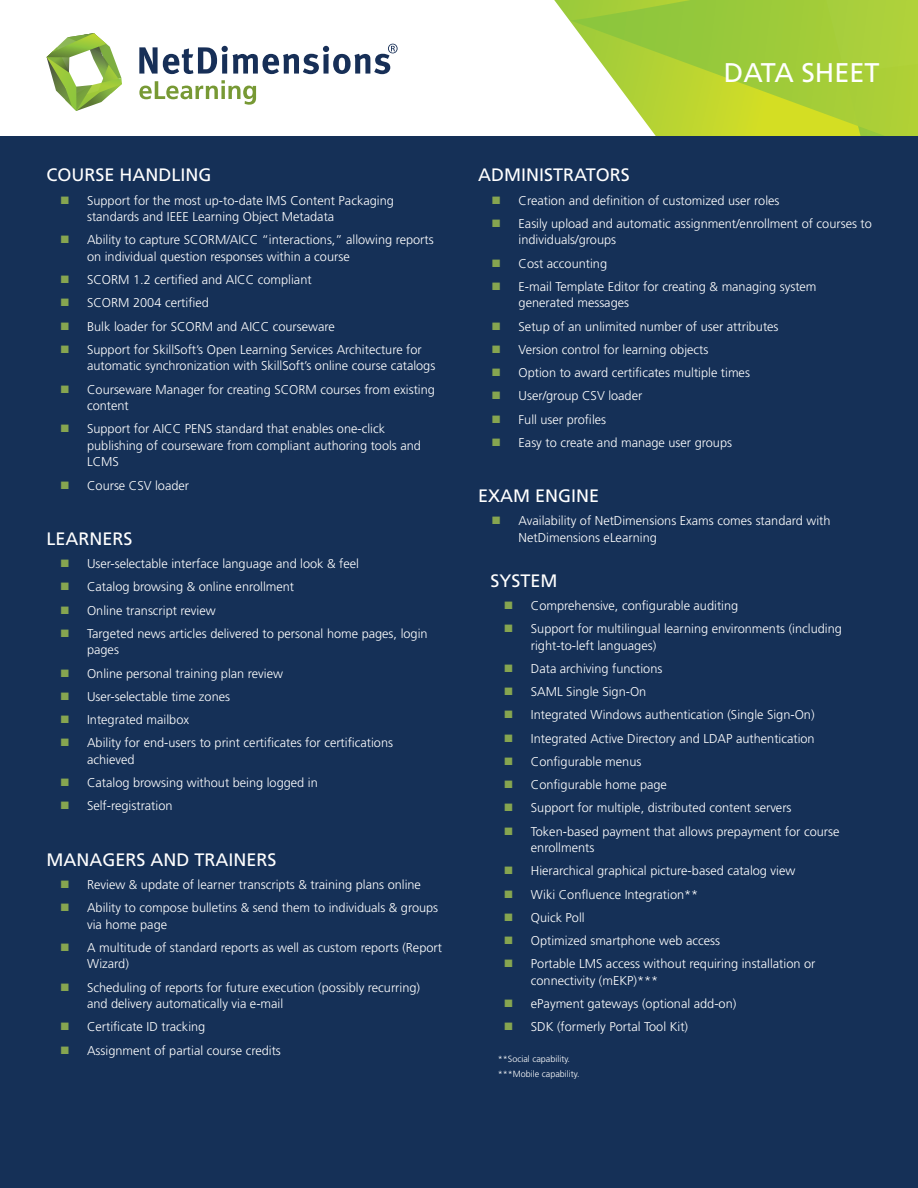
<style>
.page{position:relative;width:918px;height:1188px;background:#fff}
.page>*{position:absolute;margin:0;border:0;box-sizing:border-box;transform-origin:0 0}
.t1{font:27px "Frutiger LT Std";color:#fff}
.t2{font:18px "Frutiger LT Std";color:#fff}
.bullets_green{font:300 12.75px/16.5px "Frutiger LT Std";color:#fff}
.body{font:300 9px/15px "Frutiger LT Std";color:#fff}
</style>
<div class="page">
<svg style="left:570px;top:0;width:348px;height:137px;background:#b2d34b"></svg>
<div style="left:0;top:137px;width:918px;height:1051px;background:#153057"></div>
<svg style="left:139px;top:80px;width:117px;height:25px"></svg>
<svg style="left:47px;top:33px;width:75px;height:78px"></svg>
<svg style="left:139px;top:44px;width:259px;height:30px"></svg>
<p class="t2" style="left:47px;top:164px;width:166px">COURSE HANDLING</p>
<p class="bullets_green" style="left:87px;top:192px;width:308px">Support for the most up-to-date IMS Content Packaging standards and IEEE Learning Object Metadata</p>
<p class="bullets_green" style="left:87px;top:232px;width:348px">Ability to capture SCORM/AICC “interactions,” allowing reports on individual question responses within a course</p>
<p class="bullets_green" style="left:87px;top:272px;width:226px">SCORM 1.2 certified and AICC compliant</p>
<p class="bullets_green" style="left:87px;top:295px;width:123px">SCORM 2004 certified</p>
<p class="bullets_green" style="left:87px;top:318px;width:249px">Bulk loader for SCORM and AICC courseware</p>
<p class="bullets_green" style="left:87px;top:341px;width:350px">Support for SkillSoft’s Open Learning Services Architecture for automatic synchronization with SkillSoft’s online course catalogs</p>
<p class="bullets_green" style="left:87px;top:381px;width:349px">Courseware Manager for creating SCORM courses from existing content</p>
<p class="bullets_green" style="left:87px;top:421px;width:335px">Support for AICC PENS standard that enables one-click publishing of courseware from compliant authoring tools and<br>LCMS</p>
<p class="bullets_green" style="left:87px;top:477px;width:104px">Course CSV loader</p>
<p class="t2" style="left:47px;top:528px;width:88px">LEARNERS</p>
<p class="bullets_green" style="left:87px;top:556px;width:274px">User-selectable interface language and look &amp; feel</p>
<p class="bullets_green" style="left:87px;top:579px;width:209px">Catalog browsing &amp; online enrollment</p>
<p class="bullets_green" style="left:87px;top:602px;width:130px">Online transcript review</p>
<p class="bullets_green" style="left:87px;top:625px;width:342px">Targeted news articles delivered to personal home pages, login pages</p>
<p class="bullets_green" style="left:87px;top:665px;width:198px">Online personal training plan review</p>
<p class="bullets_green" style="left:87px;top:688px;width:145px">User-selectable time zones</p>
<p class="bullets_green" style="left:87px;top:712px;width:103px">Integrated mailbox</p>
<p class="bullets_green" style="left:87px;top:735px;width:307px">Ability for end-users to print certificates for certifications achieved</p>
<p class="bullets_green" style="left:87px;top:775px;width:232px">Catalog browsing without being logged in</p>
<p class="bullets_green" style="left:87px;top:798px;width:87px">Self-registration</p>
<p class="t2" style="left:47px;top:849px;width:231px">MANAGERS AND TRAINERS</p>
<p class="bullets_green" style="left:87px;top:877px;width:335px">Review &amp; update of learner transcripts &amp; training plans online</p>
<p class="bullets_green" style="left:87px;top:900px;width:353px">Ability to compose bulletins &amp; send them to individuals &amp; groups via home page</p>
<p class="bullets_green" style="left:87px;top:940px;width:356px">A multitude of standard reports as well as custom reports (Report<br>Wizard)</p>
<p class="bullets_green" style="left:87px;top:979px;width:334px">Scheduling of reports for future execution (possibly recurring) and delivery automatically via e-mail</p>
<p class="bullets_green" style="left:87px;top:1019px;width:120px">Certificate ID tracking</p>
<p class="bullets_green" style="left:87px;top:1042px;width:195px">Assignment of partial course credits</p>
<p class="t1" style="left:724px;top:57px;width:157px">DATA SHEET</p>
<p class="t2" style="left:478px;top:164px;width:153px">ADMINISTRATORS</p>
<p class="bullets_green" style="left:519px;top:192px;width:262px">Creation and definition of customized user roles</p>
<p class="bullets_green" style="left:519px;top:215px;width:355px">Easily upload and automatic assignment/enrollment of courses to individuals/groups</p>
<p class="bullets_green" style="left:519px;top:255px;width:90px">Cost accounting</p>
<p class="bullets_green" style="left:519px;top:278px;width:299px">E-mail Template Editor for creating &amp; managing system generated messages</p>
<p class="bullets_green" style="left:519px;top:318px;width:261px">Setup of an unlimited number of user attributes</p>
<p class="bullets_green" style="left:519px;top:341px;width:191px">Version control for learning objects</p>
<p class="bullets_green" style="left:519px;top:365px;width:233px">Option to award certificates multiple times</p>
<p class="bullets_green" style="left:519px;top:388px;width:125px">User/group CSV loader</p>
<p class="bullets_green" style="left:519px;top:411px;width:89px">Full user profiles</p>
<p class="bullets_green" style="left:519px;top:434px;width:215px">Easy to create and manage user groups</p>
<p class="t2" style="left:478px;top:485px;width:123px">EXAM ENGINE</p>
<p class="bullets_green" style="left:519px;top:513px;width:313px">Availability of NetDimensions Exams comes standard with<br>NetDimensions eLearning</p>
<p class="t2" style="left:490px;top:570px;width:69px">SYSTEM</p>
<p class="bullets_green" style="left:531px;top:597px;width:209px">Comprehensive, configurable auditing</p>
<p class="bullets_green" style="left:531px;top:621px;width:313px">Support for multilingual learning environments (including right-to-left languages)</p>
<p class="bullets_green" style="left:531px;top:660px;width:133px">Data archiving functions</p>
<p class="bullets_green" style="left:531px;top:684px;width:117px">SAML Single Sign-On</p>
<p class="bullets_green" style="left:531px;top:707px;width:285px">Integrated Windows authentication (Single Sign-On)</p>
<p class="bullets_green" style="left:531px;top:730px;width:285px">Integrated Active Directory and LDAP authentication</p>
<p class="bullets_green" style="left:531px;top:753px;width:112px">Configurable menus</p>
<p class="bullets_green" style="left:531px;top:777px;width:138px">Configurable home page</p>
<p class="bullets_green" style="left:531px;top:800px;width:262px">Support for multiple, distributed content servers</p>
<p class="bullets_green" style="left:531px;top:823px;width:310px">Token-based payment that allows prepayment for course enrollments</p>
<p class="bullets_green" style="left:531px;top:863px;width:266px">Hierarchical graphical picture-based catalog view</p>
<p class="bullets_green" style="left:531px;top:886px;width:169px">Wiki Confluence Integration**</p>
<p class="bullets_green" style="left:531px;top:909px;width:55px">Quick Poll</p>
<p class="bullets_green" style="left:531px;top:933px;width:191px">Optimized smartphone web access</p>
<p class="bullets_green" style="left:531px;top:956px;width:286px">Portable LMS access without requiring installation or connectivity (mEKP)***</p>
<p class="bullets_green" style="left:531px;top:996px;width:207px">ePayment gateways (optional add-on)</p>
<p class="bullets_green" style="left:531px;top:1019px;width:159px">SDK (formerly Portal Tool Kit)</p>
<p class="body" style="left:498px;top:1052px;width:83px">**Social capability. ***Mobile capability.</p>
</div>
